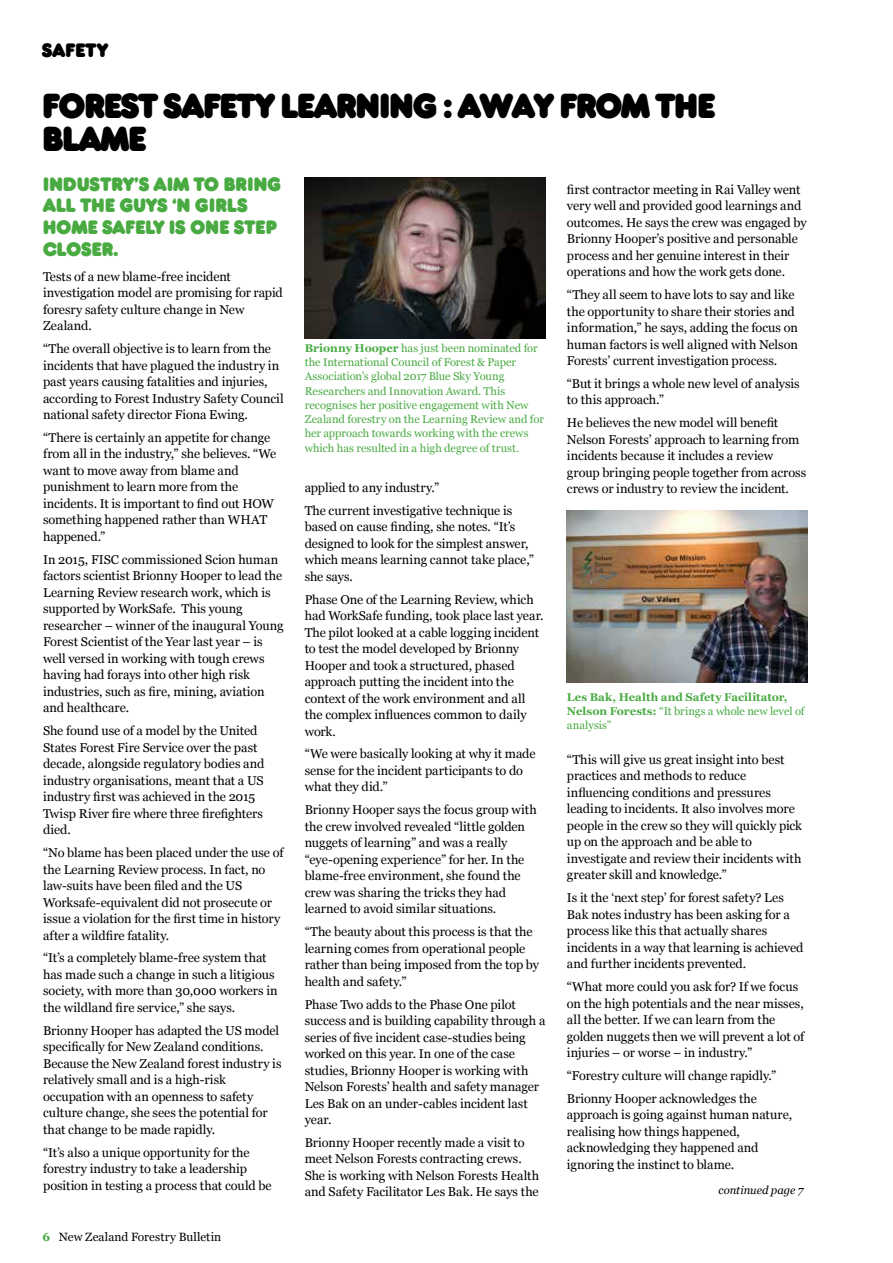
<style>
.page{position:relative;width:893px;height:1263px;background:#fff}
.page>*{position:absolute;margin:0;border:0;box-sizing:border-box;transform-origin:0 0}
.t1{font:700 32.25px/32.2px "Frankfurter SBOP";letter-spacing:-.02em;color:#000}
.t2{font:700 18px/21.6px "Frankfurter SBOP";letter-spacing:.02em;color:#49aa42}
.t3{font:700 18px "Frankfurter SBOP";letter-spacing:.02em;color:#000}
.t4{font:12.75px/16.5px "Georgia";letter-spacing:-.005em;color:#000}
.t5{font:12px "Georgia";letter-spacing:.01em;color:#000}
.t6{font:11.25px/14.2px "Georgia";color:#49aa42}
.t7{font:700 11.25px/14.2px "Georgia";letter-spacing:.005em;color:#49aa42}
.t8{font:italic 11.25px "Georgia";letter-spacing:-.005em;color:#000}
.s1{font-weight:700}
.s2{font-weight:400}
.s3{font-weight:700;color:#49aa42}
</style>
<div class="page">
<img style="left:305px;top:177px;width:241px;height:161px">
<img style="left:567px;top:510px;width:240px;height:173px">
<h2 class="t3" style="left:42px;top:40px;width:67px">SAFETY</h2>
<h1 class="t1" style="left:43px;top:91px;width:674px">FOREST SAFETY LEARNING : AWAY FROM THE<br>BLAME</h1>
<h2 class="t2" style="left:43px;top:174px;width:239px">INDUSTRY’S AIM TO BRING<br>ALL THE GUYS ‘N GIRLS<br>HOME SAFELY IS ONE STEP<br>CLOSER.</h2>
<p class="t4" style="left:43px;top:268px;width:241px">Tests of a new blame-free incident investigation model are promising for rapid foresry safety culture change in New<br>Zealand.</p>
<p class="t4" style="left:43px;top:341px;width:242px">“The overall objective is to learn from the incidents that have plagued the industry in past years causing fatalities and injuries, according to Forest Industry Safety Council national safety director Fiona Ewing.</p>
<p class="t4" style="left:43px;top:430px;width:235px">“There is certainly an appetite for change from all in the industry,” she believes. “We want to move away from blame and punishment to learn more from the incidents. It is important to find out HOW something happened rather than WHAT happened.”</p>
<p class="t4" style="left:43px;top:551px;width:242px">In 2015, FISC commissioned Scion human factors scientist Brionny Hooper to lead the Learning Review research work, which is supported by WorkSafe. This young researcher – winner of the inaugural Young Forest Scientist of the Year last year – is well versed in working with tough crews having had forays into other high risk industries, such as fire, mining, aviation and healthcare.</p>
<p class="t4" style="left:43px;top:723px;width:223px">She found use of a model by the United States Forest Fire Service over the past decade, alongside regulatory bodies and industry organisations, meant that a US industry first was achieved in the 2015<br>Twisp River fire where three firefighters died.</p>
<p class="t4" style="left:43px;top:845px;width:242px">“No blame has been placed under the use of the Learning Review process. In fact, no law-suits have been filed and the US Worksafe-equivalent did not prosecute or issue a violation for the first time in history after a wildfire fatality.</p>
<p class="t4" style="left:43px;top:950px;width:236px">“It’s a completely blame-free system that has made such a change in such a litigious society, with more than 30,000 workers in the wildland fire service,” she says.</p>
<p class="t4" style="left:43px;top:1022px;width:240px">Brionny Hooper has adapted the US model specifically for New Zealand conditions.<br>Because the New Zealand forest industry is relatively small and is a high-risk occupation with an openness to safety culture change, she sees the potential for that change to be made rapidly.</p>
<p class="t4" style="left:43px;top:1144px;width:230px">“It’s also a unique opportunity for the forestry industry to take a leadership position in testing a process that could be</p>
<p class="t4" style="left:567px;top:181px;width:241px">first contractor meeting in Rai Valley went very well and provided good learnings and outcomes. He says the crew was engaged by Brionny Hooper’s positive and personable process and her genuine interest in their operations and how the work gets done.</p>
<p class="t4" style="left:567px;top:287px;width:233px">“They all seem to have lots to say and like the opportunity to share their stories and information,” he says, adding the focus on human factors is well aligned with Nelson Forests’ current investigation process.</p>
<p class="t4" style="left:567px;top:376px;width:234px">“But it brings a whole new level of analysis to this approach.”</p>
<p class="t4" style="left:567px;top:415px;width:241px">He believes the new model will benefit Nelson Forests’ approach to learning from incidents because it includes a review group bringing people together from across crews or industry to review the incident.</p>
<p class="t6" style="left:305px;top:341px;width:241px"><span class="s1">Brionny Hooper</span> has just been nominated for the International Council of Forest &amp; Paper Association’s global 2017 Blue Sky Young Researchers and Innovation Award. This recognises her positive engagement with New Zealand forestry on the Learning Review and for her approach towards working with the crews which has resulted in a high degree of trust.</p>
<p class="t4" style="left:305px;top:476px;width:209px;line-height:22.8px">applied to any industry.”<br>The current investigative technique is</p>
<p class="t4" style="left:305px;top:519px;width:231px">based on cause finding, she notes. “It’s designed to look for the simplest answer, which means learning cannot take place,” she says.</p>
<p class="t4" style="left:305px;top:591px;width:240px">Phase One of the Learning Review, which had WorkSafe funding, took place last year.<br>The pilot looked at a cable logging incident to test the model developed by Brionny Hooper and took a structured, phased approach putting the incident into the context of the work environment and all the complex influences common to daily work.</p>
<p class="t4" style="left:305px;top:746px;width:232px">“We were basically looking at why it made sense for the incident participants to do what they did.”</p>
<p class="t4" style="left:305px;top:802px;width:234px">Brionny Hooper says the focus group with the crew involved revealed “little golden nuggets of learning” and was a really “eye-opening experience” for her. In the blame-free environment, she found the crew was sharing the tricks they had learned to avoid similar situations.</p>
<p class="t4" style="left:305px;top:924px;width:236px">“The beauty about this process is that the learning comes from operational people rather than being imposed from the top by health and safety.”</p>
<p class="t4" style="left:305px;top:996px;width:242px">Phase Two adds to the Phase One pilot success and is building capability through a series of five incident case-studies being worked on this year. In one of the case studies, Brionny Hooper is working with Nelson Forests’ health and safety manager Les Bak on an under-cables incident last year.</p>
<p class="t4" style="left:305px;top:1134px;width:236px">Brionny Hooper recently made a visit to meet Nelson Forests contracting crews.<br>She is working with Nelson Forests Health and Safety Facilitator Les Bak. He says the</p>
<p class="t7" style="left:567px;top:690px;width:239px">Les Bak, Health and Safety Facilitator,<br>Nelson Forests: <span class="s2">“It brings a whole new level of analysis”</span></p>
<p class="t4" style="left:567px;top:751px;width:237px">“This will give us great insight into best practices and methods to reduce influencing conditions and pressures leading to incidents. It also involves more people in the crew so they will quickly pick up on the approach and be able to investigate and review their incidents with greater skill and knowledge.”</p>
<p class="t4" style="left:567px;top:890px;width:238px">Is it the ‘next step’ for forest safety? Les Bak notes industry has been asking for a process like this that actually shares incidents in a way that learning is achieved and further incidents prevented.</p>
<p class="t4" style="left:567px;top:979px;width:239px">“What more could you ask for? If we focus on the high potentials and the near misses, all the better. If we can learn from the golden nuggets then we will prevent a lot of injuries – or worse – in industry.”</p>
<p class="t4" style="left:567px;top:1064px;width:211px;line-height:22.8px">“Forestry culture will change rapidly.”<br>Brionny Hooper acknowledges the</p>
<p class="t4" style="left:567px;top:1107px;width:227px">approach is going against human nature, realising how things happened, acknowledging they happened and ignoring the instinct to blame.</p>
<p class="t8" style="left:719px;top:1183px;width:86px">continued page 7</p>
<p class="t5" style="left:43px;top:1230px;width:180px"><span class="s3">6</span> New Zealand Forestry Bulletin</p>
</div>
